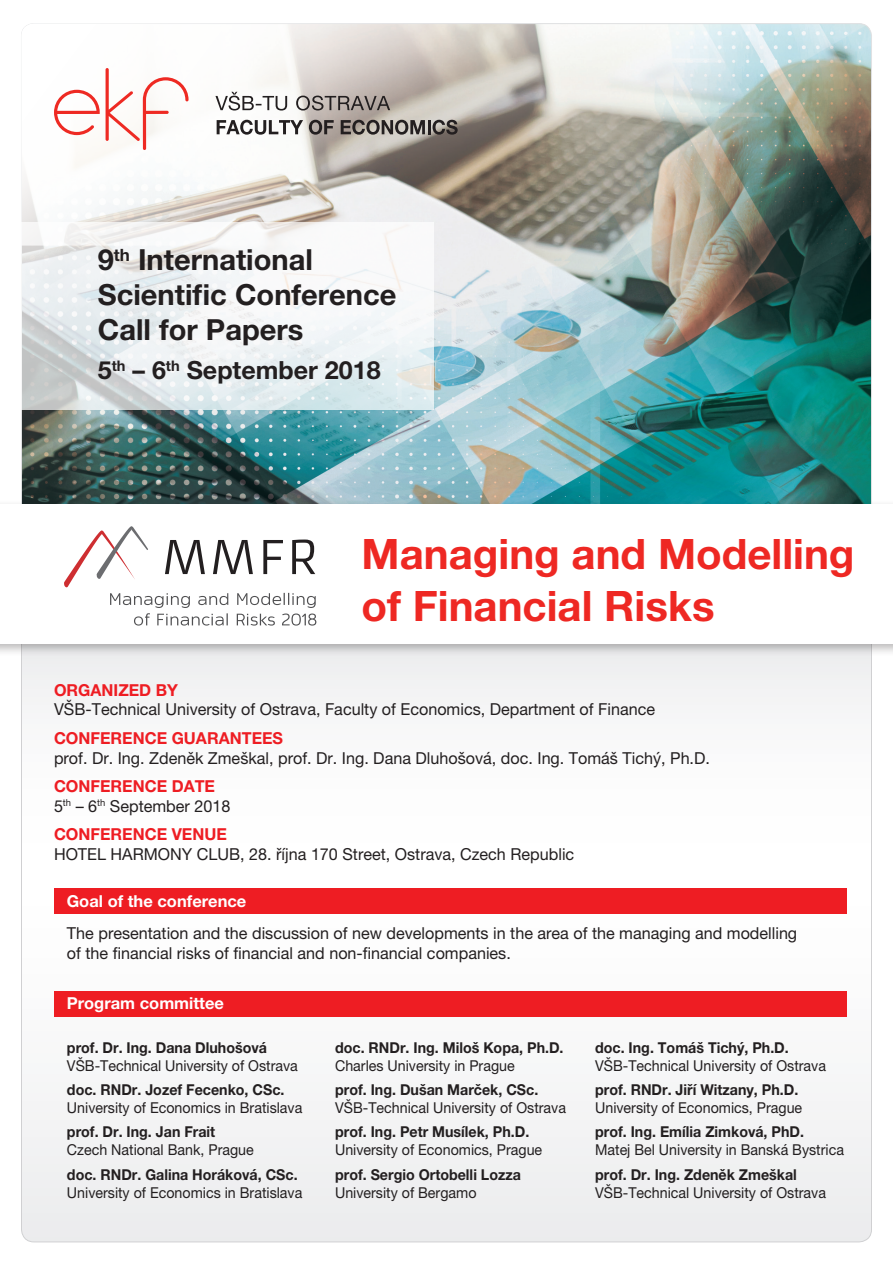
<style>
.page{position:relative;width:893px;height:1263px;background:#fff}
.page>*{position:absolute;margin:0;border:0;box-sizing:border-box;transform-origin:0 0}
.t1{font:700 42px/52.5px "Helvetica Neue LT Pro";color:#ee2823}
.t2{font:700 29.1px/35px "Helvetica Neue LT Pro";color:#231f20}
.t3{font:700 25.05px "Helvetica Neue LT Pro";color:#231f20}
.t4{font:16.5px/19.8px "Helvetica Neue LT Pro";color:#231f20}
.t5{font:700 16.5px "Helvetica Neue LT Pro";color:#fff}
.t6{font:15px/18px "Helvetica Neue LT Pro";color:#231f20;scale:.95 1}
.t7{font:700 15px/18px "Helvetica Neue LT Pro";color:#231f20;scale:.95 1}
.s1{font-weight:700;color:#ee1d23}
.s2{font-weight:700}
.s3{font-weight:400}
</style>
<div class="page">
<div style="left:21px;top:550px;width:850px;height:692px;background:#f8f8f8;border-radius:13px"></div>
<img style="left:23px;top:24px;width:847px;height:476px">
<div style="left:0;top:500px;width:893px;height:157px;background:#231f20;opacity:.32"></div>
<div style="left:0;top:504px;width:893px;height:139px;background:#fff"></div>
<div style="left:54px;top:888px;width:792px;height:26px;background:#ee1d23"></div>
<div style="left:54px;top:991px;width:792px;height:25px;background:#ee1d23"></div>
<svg style="left:64px;top:526px;width:252px;height:100px"></svg>
<svg style="left:21px;top:23px;width:510px;height:223px"></svg>
<svg style="left:21px;top:222px;width:413px;height:188px"></svg>
<svg style="left:106px;top:68px;width:83px;height:82px"></svg>
<svg style="left:54px;top:90px;width:46px;height:45px"></svg>
<svg style="left:217px;top:120px;width:86px;height:15px"></svg>
<svg style="left:309px;top:120px;width:25px;height:15px"></svg>
<svg style="left:341px;top:120px;width:117px;height:15px;background:#746e6a"></svg>
<svg style="left:215px;top:92px;width:175px;height:19px"></svg>
<p class="t2" style="left:98px;top:242px;width:300px">9<sup>th</sup> International<br>Scientific Conference</p>
<p class="t2" style="left:98px;top:312px;width:207px">Call for Papers</p>
<p class="t3" style="left:98px;top:355px;width:284px">5<sup>th</sup> – 6<sup>th</sup> September 2018</p>
<p class="t1" style="left:362px;top:527px;width:494px">Managing and Modelling of Financial Risks</p>
<p class="t4" style="left:54px;top:680px;width:603px"><span class="s1">ORGANIZED BY<br></span>VŠB-Technical University of Ostrava, Faculty of Economics, Department of Finance</p>
<p class="t4" style="left:54px;top:728px;width:657px"><span class="s1">CONFERENCE GUARANTEES<br></span>prof. Dr. Ing. Zdeněk Zmeškal, prof. Dr. Ing. Dana Dluhošová, doc. Ing. Tomáš Tichý, Ph.D.</p>
<p class="t4" style="left:54px;top:776px;width:178px"><span class="s1">CONFERENCE DATE<br></span>5<sup>th</sup> – 6<sup>th</sup> September 2018</p>
<p class="t4" style="left:54px;top:824px;width:522px"><span class="s1">CONFERENCE VENUE<br></span>HOTEL HARMONY CLUB, 28. října 170 Street, Ostrava, Czech Republic</p>
<p class="t5" style="left:67px;top:891px;width:181px">Goal of the conference</p>
<p class="t4" style="left:67px;top:923px;width:732px">The presentation and the discussion of new developments in the area of the managing and modelling of the financial risks of financial and non-financial companies.</p>
<p class="t5" style="left:67px;top:993px;width:159px">Program committee</p>
<p class="t6" style="left:67px;top:1038px;width:245px"><span class="s2">prof. Dr. Ing. Dana Dluhošová<br></span>VŠB-Technical University of Ostrava</p>
<p class="t6" style="left:67px;top:1080px;width:249px"><span class="s2">doc. RNDr. Jozef Fecenko, CSc.<br></span>University of Economics in Bratislava</p>
<p class="t6" style="left:67px;top:1123px;width:198px"><span class="s2">prof. Dr. Ing. Jan Frait<br></span>Czech National Bank, Prague</p>
<p class="t6" style="left:67px;top:1165px;width:249px"><span class="s2">doc. RNDr. Galina Horáková, CSc.<br></span>University of Economics in Bratislava</p>
<p class="t7" style="left:335px;top:1038px;width:242px">doc. RNDr. Ing. Miloš Kopa, Ph.D.<br><span class="s3">Charles University in Prague</span></p>
<p class="t6" style="left:335px;top:1080px;width:245px"><span class="s2">prof. Ing. Dušan Marček, CSc.<br></span>VŠB-Technical University of Ostrava</p>
<p class="t6" style="left:335px;top:1123px;width:220px"><span class="s2">prof. Ing. Petr Musílek, Ph.D.<br></span>University of Economics, Prague</p>
<p class="t7" style="left:335px;top:1165px;width:197px">prof. Sergio Ortobelli Lozza<br><span class="s3">University of Bergamo</span></p>
<p class="t6" style="left:595px;top:1038px;width:245px"><span class="s2">doc. Ing. Tomáš Tichý, Ph.D.<br></span>VŠB-Technical University of Ostrava</p>
<p class="t6" style="left:595px;top:1080px;width:220px"><span class="s2">prof. RNDr. Jiří Witzany, Ph.D.<br></span>University of Economics, Prague</p>
<p class="t6" style="left:595px;top:1123px;width:263px"><span class="s2">prof. Ing. Emília Zimková, PhD.<br></span>Matej Bel University in Banská Bystrica</p>
<p class="t6" style="left:595px;top:1165px;width:245px"><span class="s2">prof. Dr. Ing. Zdeněk Zmeškal<br></span>VŠB-Technical University of Ostrava</p>
</div>
